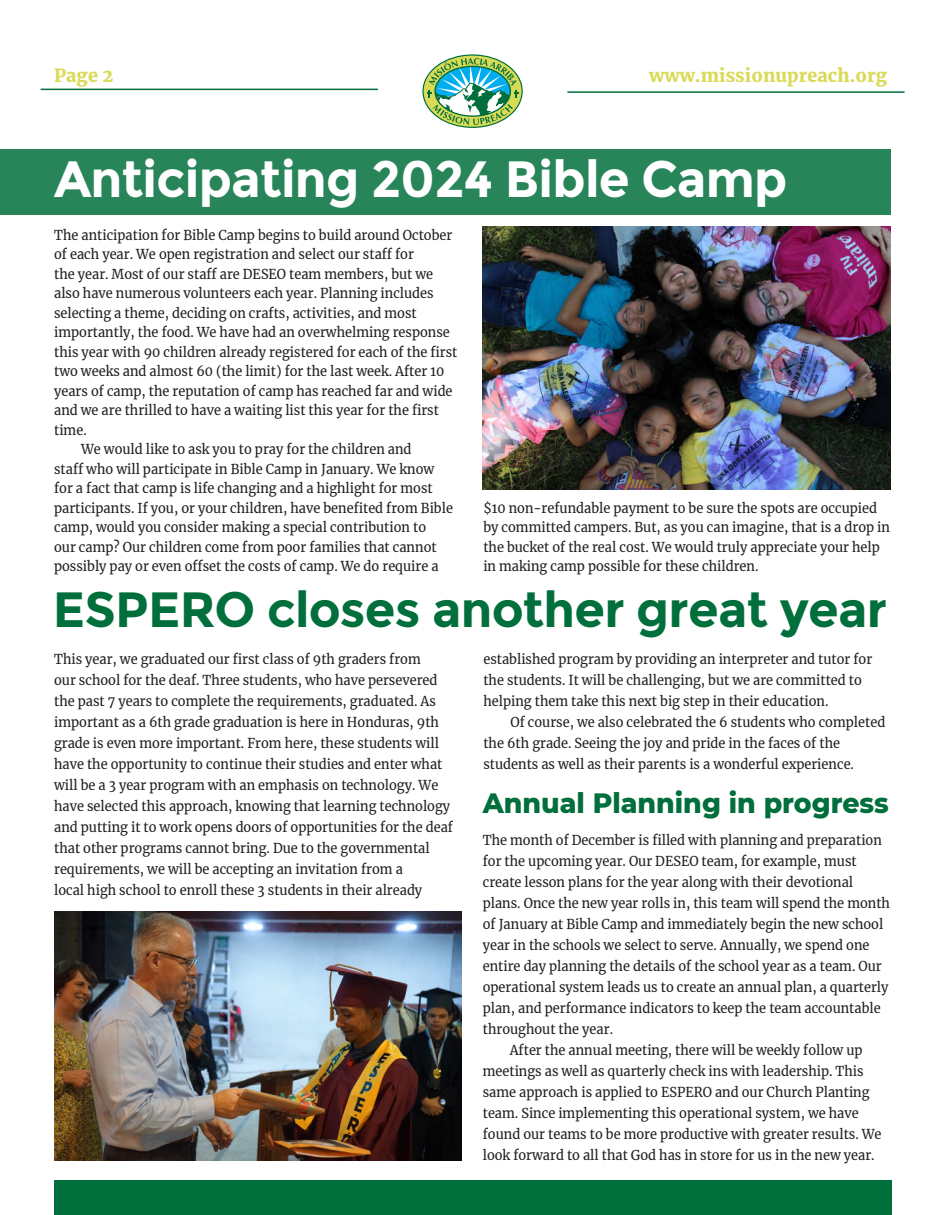
<style>
.page{position:relative;width:945px;height:1215px;background:#fff}
.page>*{position:absolute;margin:0;border:0;box-sizing:border-box;transform-origin:0 0}
.t1{font:700 51px "Montserrat";letter-spacing:-.015em;color:#fff}
.t2{font:700 49.5px "Montserrat";letter-spacing:-.015em;color:#006f3c}
.t3{font:800 28.5px "Montserrat";color:#006f3c;scale:.94 1}
.t4{font:900 18px "Merriweather";letter-spacing:.005em;color:#d9da55}
.t5{font:13.5px/21px "Merriweather";color:#231f20;scale:.95 1}
</style>
<div class="page">
<svg style="left:423px;top:55px;width:99px;height:72px"></svg>
<svg style="left:427px;top:58px;width:92px;height:67px"></svg>
<hr style="left:41px;top:89px;width:337px;height:1px;background:#006f3c">
<hr style="left:567px;top:91px;width:338px;height:2px;background:#006f3c">
<div style="left:54px;top:1180px;width:837px;height:35px;background:#006f3c"></div>
<div style="left:0;top:150px;width:891px;height:65px;background:#278559"></div>
<img style="left:483px;top:226px;width:408px;height:264px">
<img style="left:54px;top:911px;width:408px;height:250px">
<h3 class="t4" style="left:54px;top:67px;width:61px">Page 2</h3>
<h3 class="t4" style="left:649px;top:67px;width:239px">www.missionupreach.org</h3>
<h1 class="t1" style="left:54px;top:158px;width:735px">Anticipating 2024 Bible Camp</h1>
<p class="t5" style="left:54px;top:225px;width:421px">The anticipation for Bible Camp begins to build around October</p>
<p class="t5" style="left:54px;top:244px;width:380px">of each year. We open registration and select our staff for</p>
<p class="t5" style="left:54px;top:263px;width:401px">the year. Most of our staff are DESEO team members, but we</p>
<p class="t5" style="left:54px;top:284px;width:401px">also have numerous volunteers each year. Planning includes</p>
<p class="t5" style="left:54px;top:303px;width:383px">selecting a theme, deciding on crafts, activities, and most</p>
<p class="t5" style="left:54px;top:323px;width:418px">importantly, the food. We have had an overwhelming response</p>
<p class="t5" style="left:54px;top:341px;width:426px">this year with 90 children already registered for each of the first</p>
<p class="t5" style="left:54px;top:362px;width:412px">two weeks and almost 60 (the limit) for the last week. After 10</p>
<p class="t5" style="left:54px;top:381px;width:421px">years of camp, the reputation of camp has reached far and wide</p>
<p class="t5" style="left:54px;top:400px;width:407px">and we are thrilled to have a waiting list this year for the first</p>
<p class="t5" style="left:54px;top:420px;width:36px">time.</p>
<p class="t5" style="left:81px;top:440px;width:349px">We would like to ask you to pray for the children and</p>
<p class="t5" style="left:54px;top:458px;width:402px">staff who will participate in Bible Camp in January. We know</p>
<p class="t5" style="left:54px;top:479px;width:400px">for a fact that camp is life changing and a highlight for most</p>
<p class="t5" style="left:54px;top:497px;width:421px">participants. If you, or your children, have benefited from Bible</p>
<p class="t5" style="left:54px;top:518px;width:393px">camp, would you consider making a special contribution to</p>
<p class="t5" style="left:54px;top:537px;width:404px">our camp? Our children come from poor families that cannot</p>
<p class="t5" style="left:54px;top:556px;width:406px">possibly pay or even offset the costs of camp. We do require a</p>
<p class="t5" style="left:483px;top:499px;width:430px;line-height:19.5px">$10 non-refundable payment to be sure the spots are occupied by committed campers. But, as you can imagine, that is a drop in the bucket of the real cost. We would truly appreciate your help in making camp possible for these children.</p>
<h2 class="t2" style="left:53px;top:590px;width:836px">ESPERO closes another great year</h2>
<p class="t5" style="left:54px;top:649px;width:421px">This year, we graduated our first class of 9th graders from<br>our school for the deaf. Three students, who have persevered the past 7 years to complete the requirements, graduated. As important as a 6th grade graduation is here in Honduras, 9th grade is even more important. From here, these students will have the opportunity to continue their studies and enter what will be a 3 year program with an emphasis on technology. We have selected this approach, knowing that learning technology and putting it to work opens doors of opportunities for the deaf that other programs cannot bring. Due to the governmental requirements, we will be accepting an invitation from a<br>local high school to enroll these 3 students in their already</p>
<p class="t5" style="left:483px;top:650px;width:411px">established program by providing an interpreter and tutor for the students. It will be challenging, but we are committed to helping them take this next big step in their education.</p>
<p class="t5" style="left:483px;top:713px;width:425px;text-indent:27px">Of course, we also celebrated the 6 students who completed the 6th grade. Seeing the joy and pride in the faces of the students as well as their parents is a wonderful experience.</p>
<h3 class="t3" style="left:483px;top:790px;width:434px">Annual Planning in progress</h3>
<p class="t5" style="left:483px;top:829px;width:422px">The month of December is filled with planning and preparation</p>
<p class="t5" style="left:483px;top:851px;width:395px">for the upcoming year. Our DESEO team, for example, must</p>
<p class="t5" style="left:483px;top:872px;width:391px">create lesson plans for the year along with their devotional</p>
<p class="t5" style="left:483px;top:893px;width:430px">plans. Once the new year rolls in, this team will spend the month</p>
<p class="t5" style="left:483px;top:914px;width:423px">of January at Bible Camp and immediately begin the new school</p>
<p class="t5" style="left:483px;top:935px;width:409px">year in the schools we select to serve. Annually, we spend one</p>
<p class="t5" style="left:483px;top:956px;width:421px">entire day planning the details of the school year as a team. Our</p>
<p class="t5" style="left:483px;top:977px;width:429px">operational system leads us to create an annual plan, a quarterly</p>
<p class="t5" style="left:483px;top:998px;width:420px">plan, and performance indicators to keep the team accountable</p>
<p class="t5" style="left:483px;top:1019px;width:139px">throughout the year.</p>
<p class="t5" style="left:510px;top:1040px;width:373px">After the annual meeting, there will be weekly follow up</p>
<p class="t5" style="left:483px;top:1061px;width:402px">meetings as well as quarterly check ins with leadership. This</p>
<p class="t5" style="left:483px;top:1082px;width:409px">same approach is applied to ESPERO and our Church Planting</p>
<p class="t5" style="left:483px;top:1103px;width:397px">team. Since implementing this operational system, we have</p>
<p class="t5" style="left:483px;top:1124px;width:421px">found our teams to be more productive with greater results. We</p>
<p class="t5" style="left:483px;top:1145px;width:414px">look forward to all that God has in store for us in the new year.</p>
</div>
